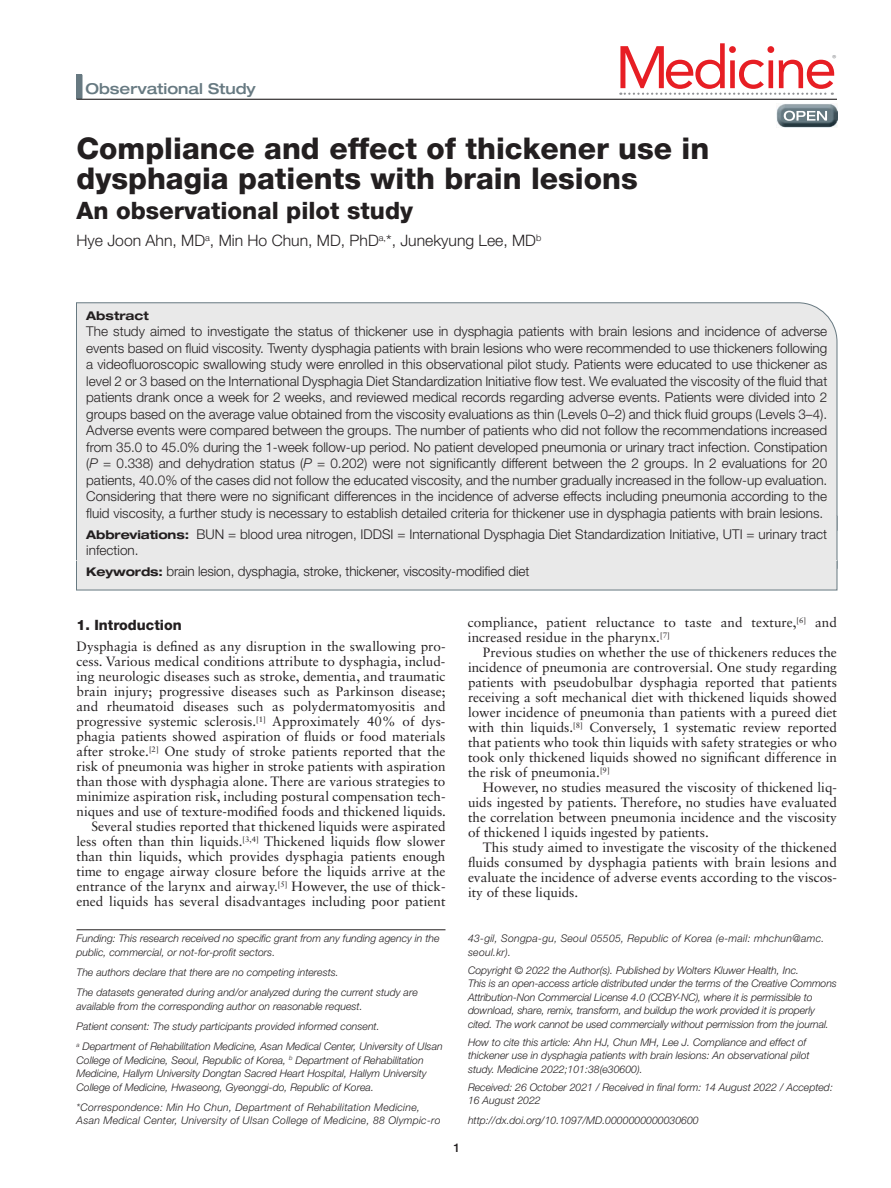
<style>
.page{position:relative;width:891px;height:1188px;background:#fff}
.page>*{position:absolute;margin:0;border:0;box-sizing:border-box;transform-origin:0 0}
.t1{font:59.4px "Avenir";letter-spacing:-.06em;color:#e71e24}
.t2{font:800 30px/30px "Helvetica Neue LT Std";color:#231f20}
.t3{font:800 24px "Helvetica Neue LT Std";color:#231f20}
.t4{font:300 15.75px "Helvetica Neue LT Std";color:#231f20}
.t5{font:500 expanded 15px "Helvetica Neue LT Std";color:#667981}
.t6{font:800 14.25px "Helvetica Neue LT Std";color:#231f20}
.t7{font:13.5px/15px "Sabon LT Std";color:#231f20;text-align:justify}
.t8{font:300 13.5px/16.5px "Helvetica Neue LT Std";color:#231f20;text-align:justify}
.t9{font:700 expanded 12px "Helvetica Neue LT Std";color:#231f20}
.t10{font:500 12px "Helvetica Neue LT Std";color:#231f20}
.t11{font:italic 300 10.5px/13.5px "Helvetica Neue LT Std";color:#231f20}
.t12{font:italic 300 10.5px/13.5px "Helvetica Neue LT Std";letter-spacing:.025em;color:#231f20}
.t13{font:500 10.35px "Akzidenz Grotesk BE";color:#909295}
.s1{font-style:italic}
.s2{font-weight:700;font-stretch:expanded;font-size:12px}
</style>
<div class="page">
<div style="left:76px;top:74px;width:6px;height:25px;background:#677981"></div>
<hr style="left:76px;top:99px;width:761px;height:1px;background:#231f20">
<img style="left:776px;top:104px;width:61px;height:24px">
<svg style="left:784px;top:111px;width:43px;height:10px"></svg>
<svg style="left:620px;top:93px;width:213px;height:2px"></svg>
<div style="left:76px;top:302px;width:762px;height:230px;background:#e9e9e9"></div>
<div style="left:76px;top:516px;width:761px;height:54px;background:#e9e9e9"></div>
<div style="left:76px;top:561px;width:761px;height:29px;background:#e9e9e9"></div>
<hr style="left:76px;top:929px;width:370px;height:1px;background:#231f20">
<p class="t5" style="left:86px;top:80px;width:172px">Observational Study</p>
<h1 class="t1" style="left:615px;top:33px;width:223px">Medicine</h1>
<p class="t13" style="left:832px;top:52px;width:6px">®</p>
<h2 class="t2" style="left:76px;top:134px;width:634px">Compliance and effect of thickener use in dysphagia patients with brain lesions</h2>
<h3 class="t3" style="left:76px;top:197px;width:338px">An observational pilot study</h3>
<p class="t4" style="left:76px;top:231px;width:466px">Hye Joon Ahn, MD<sup>a</sup>, Min Ho Chun, MD, PhD<sup>a,</sup>*, Junekyung Lee, MD<sup>b</sup></p>
<p class="t9" style="left:86px;top:308px;width:64px">Abstract</p>
<p class="t8" style="left:86px;top:323px;width:743px">The study aimed to investigate the status of thickener use in dysphagia patients with brain lesions and incidence of adverse events based on fluid viscosity. Twenty dysphagia patients with brain lesions who were recommended to use thickeners following a videofluoroscopic swallowing study were enrolled in this observational pilot study. Patients were educated to use thickener as level 2 or 3 based on the International Dysphagia Diet Standardization Initiative flow test. We evaluated the viscosity of the fluid that patients drank once a week for 2 weeks, and reviewed medical records regarding adverse events. Patients were divided into 2 groups based on the average value obtained from the viscosity evaluations as thin (Levels 0–2) and thick fluid groups (Levels 3–4).<br>Adverse events were compared between the groups. The number of patients who did not follow the recommendations increased from 35.0 to 45.0% during the 1-week follow-up period. No patient developed pneumonia or urinary tract infection. Constipation (<span class="s1">P</span> = 0.338) and dehydration status (<span class="s1">P</span> = 0.202) were not significantly different between the 2 groups. In 2 evaluations for 20 patients, 40.0% of the cases did not follow the educated viscosity, and the number gradually increased in the follow-up evaluation.<br>Considering that there were no significant differences in the incidence of adverse effects including pneumonia according to the fluid viscosity, a further study is necessary to establish detailed criteria for thickener use in dysphagia patients with brain lesions.</p>
<p class="t8" style="left:86px;top:526px;width:743px"><span class="s2">Abbreviations:</span> BUN = blood urea nitrogen, IDDSI = International Dysphagia Diet Standardization Initiative, UTI = urinary tract infection.</p>
<p class="t8" style="left:86px;top:563px;width:445px"><span class="s2">Keywords:</span> brain lesion, dysphagia, stroke, thickener, viscosity-modified diet</p>
<p class="t6" style="left:76px;top:617px;width:107px">1. Introduction</p>
<p class="t7" style="left:76px;top:639px;width:371px;text-align:right">Dysphagia is defined as any disruption in the swallowing pro&shy;cess. Various medical conditions attribute to dysphagia, includ&shy;ing neurologic diseases such as stroke, dementia, and traumatic brain injury; progressive diseases such as Parkinson disease; and rheumatoid diseases such as polydermatomyositis and progressive systemic sclerosis.<sup>[1]</sup> Approximately 40% of dys&shy;phagia patients showed aspiration of fluids or food materials after stroke.<sup>[2]</sup> One study of stroke patients reported that the risk of pneumonia was higher in stroke patients with aspiration than those with dysphagia alone. There are various strategies to minimize aspiration risk, including postural compensation tech&shy;niques and use of texture-modified foods and thickened liquids.<br>Several studies reported that thickened liquids were aspirated less often than thin liquids.<sup>[3,4]</sup> Thickened liquids flow slower than thin liquids, which provides dysphagia patients enough time to engage airway closure before the liquids arrive at the entrance of the larynx and airway.<sup>[5]</sup> However, the use of thick&shy;ened liquids has several disadvantages including poor patient</p>
<p class="t7" style="left:468px;top:615px;width:371px">compliance, patient reluctance to taste and texture,<sup>[6]</sup> and increased residue in the pharynx.<sup>[7]</sup></p>
<p class="t7" style="left:468px;top:645px;width:371px;text-indent:15px">Previous studies on whether the use of thickeners reduces the incidence of pneumonia are controversial. One study regarding patients with pseudobulbar dysphagia reported that patients receiving a soft mechanical diet with thickened liquids showed lower incidence of pneumonia than patients with a pureed diet with thin liquids.<sup>[8]</sup> Conversely, 1 systematic review reported that patients who took thin liquids with safety strategies or who took only thickened liquids showed no significant difference in the risk of pneumonia.<sup>[9]</sup></p>
<p class="t7" style="left:468px;top:780px;width:371px;text-indent:15px">However, no studies measured the viscosity of thickened liq&shy;uids ingested by patients. Therefore, no studies have evaluated the correlation between pneumonia incidence and the viscosity of thickened l iquids ingested by patients.</p>
<p class="t7" style="left:468px;top:840px;width:371px;text-indent:15px">This study aimed to investigate the viscosity of the thickened fluids consumed by dysphagia patients with brain lesions and evaluate the incidence of adverse events according to the viscos&shy;ity of these liquids.</p>
<p class="t11" style="left:76px;top:932px;width:365px">Funding: This research received no specific grant from any funding agency in the public, commercial, or not-for-profit sectors.</p>
<p class="t11" style="left:76px;top:962px;width:343px;line-height:20.2px">The authors declare that there are no competing interests.<br>The datasets generated during and/or analyzed during the current study are</p>
<p class="t11" style="left:76px;top:996px;width:368px;line-height:20.2px">available from the corresponding author on reasonable request.<br>Patient consent: The study participants provided informed consent.<br><sup>a</sup> Department of Rehabilitation Medicine, Asan Medical Center, University of Ulsan</p>
<p class="t11" style="left:76px;top:1053px;width:352px">College of Medicine, Seoul, Republic of Korea, <sup>b</sup> Department of Rehabilitation<br>Medicine, Hallym University Dongtan Sacred Heart Hospital, Hallym University<br>College of Medicine, Hwaseong, Gyeonggi-do, Republic of Korea.</p>
<p class="t12" style="left:77px;top:1100px;width:366px">*Correspondence: Min Ho Chun, Department of Rehabilitation Medicine,<br>Asan Medical Center, University of Ulsan College of Medicine, 88 Olympic-ro</p>
<p class="t10" style="left:453px;top:1140px;width:8px">1</p>
<p class="t12" style="left:468px;top:932px;width:358px">43-gil, Songpa-gu, Seoul 05505, Republic of Korea (e-mail: mhchun@amc. seoul.kr).</p>
<p class="t11" style="left:468px;top:963px;width:370px">Copyright © 2022 the Author(s). Published by Wolters Kluwer Health, Inc.<br>This is an open-access article distributed under the terms of the Creative Commons Attribution-Non Commercial License 4.0 (CCBY-NC), where it is permissible to download, share, remix, transform, and buildup the work provided it is properly cited. The work cannot be used commercially without permission from the journal.</p>
<p class="t11" style="left:468px;top:1035px;width:343px">How to cite this article: Ahn HJ, Chun MH, Lee J. Compliance and effect of thickener use in dysphagia patients with brain lesions: An observational pilot study. Medicine 2022;101:38(e30600).</p>
<p class="t11" style="left:468px;top:1080px;width:366px">Received: 26 October 2021 / Received in final form: 14 August 2022 / Accepted:<br>16 August 2022</p>
<p class="t11" style="left:468px;top:1113px;width:232px">http://dx.doi.org/10.1097/MD.0000000000030600</p>
</div>
